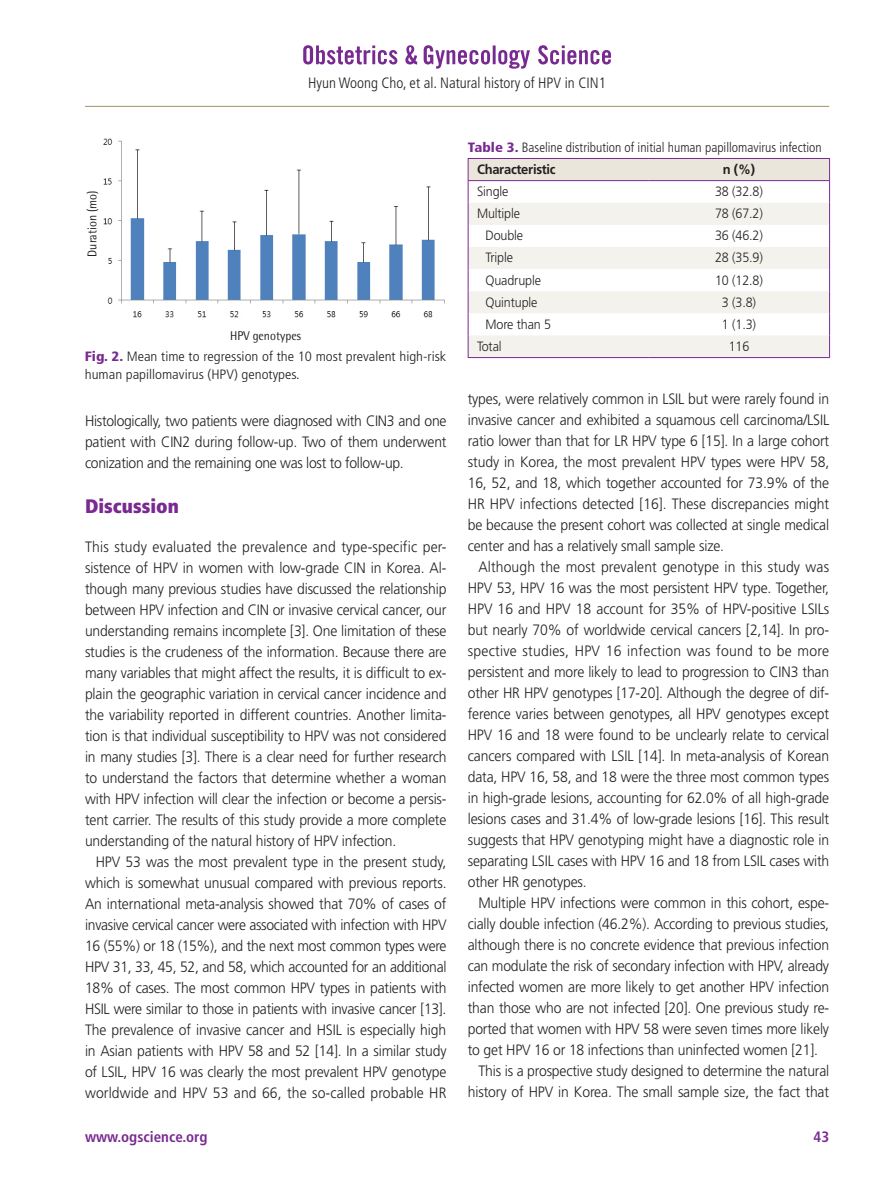
<style>
.page{position:relative;width:893px;height:1191px;background:#fff}
.page>*{position:absolute;margin:0;border:0;box-sizing:border-box;transform-origin:0 0}
.t1{font:900 condensed 19.5px "Frutiger LT Std";color:#792a91}
.t2{font:300 15px/21px "Frutiger LT Std";letter-spacing:-.01em;color:#231f20;text-align:justify;scale:.93 1}
.t3{font:300 condensed 15px "Frutiger LT Std";color:#231f20}
.t4{font:700 condensed 15px "Frutiger LT Std";color:#792a91}
.t5{font:300 13.5px "Frutiger LT Std";letter-spacing:-.01em;color:#231f20;scale:.93 1}
.t6{font:300 condensed 13.5px/18px "Frutiger LT Std";color:#231f20;scale:1.1 1}
.t7{font:300 condensed 13.5px/22.5px "Frutiger LT Std";color:#231f20}
.t8{font:700 13.5px "Frutiger LT Std";color:#231f20;scale:.96 1}
.t9{font:12.75px "Rotis Semi Sans Std";color:#231f20;scale:.93 1}
.s1{font-weight:900;color:#792a91}
.s2{font-weight:700;font-stretch:normal}
</style>
<div class="page">
<hr style="left:85px;top:106px;width:744px;height:1px;background:#ad9676">
<svg style="left:538px;top:45px;width:73px;height:19px"></svg>
<svg style="left:424px;top:45px;width:106px;height:24px"></svg>
<svg style="left:303px;top:45px;width:114px;height:19px"></svg>
<svg style="left:468px;top:158px;width:362px;height:199px"></svg>
<hr style="left:468px;top:357px;width:181px;height:1px;background:#792a91">
<hr style="left:649px;top:357px;width:181px;height:1px;background:#792a91">
<img style="left:103px;top:138px;width:342px;height:180px">
<p class="t3" style="left:308px;top:74px;width:299px">Hyun Woong Cho, et al. Natural history of HPV in CIN1</p>
<p class="t9" style="left:85px;top:257px;width:73px;rotate:-90deg">Duration (mo)</p>
<p class="t9" style="left:230px;top:328px;width:77px">HPV genotypes</p>
<p class="t6" style="left:85px;top:347px;width:330px"><span class="s1">Fig. 2.</span> Mean time to regression of the 10 most prevalent high-risk human papillomavirus (HPV) genotypes.</p>
<p class="t2" style="left:85px;top:410px;width:390px">Histologically, two patients were diagnosed with CIN3 and one patient with CIN2 during follow-up. Two of them underwent conization and the remaining one was lost to follow-up.</p>
<h1 class="t1" style="left:85px;top:494px;width:95px">Discussion</h1>
<p class="t2" style="left:85px;top:536px;width:390px">This study evaluated the prevalence and type-specific per&shy;sistence of HPV in women with low-grade CIN in Korea. Al&shy;though many previous studies have discussed the relationship between HPV infection and CIN or invasive cervical cancer, our understanding remains incomplete [3]. One limitation of these studies is the crudeness of the information. Because there are many variables that might affect the results, it is difficult to ex&shy;plain the geographic variation in cervical cancer incidence and the variability reported in different countries. Another limita&shy;tion is that individual susceptibility to HPV was not considered in many studies [3]. There is a clear need for further research to understand the factors that determine whether a woman with HPV infection will clear the infection or become a persis&shy;tent carrier. The results of this study provide a more complete understanding of the natural history of HPV infection.</p>
<p class="t2" style="left:85px;top:851px;width:390px;text-indent:11px">HPV 53 was the most prevalent type in the present study, which is somewhat unusual compared with previous reports.<br>An international meta-analysis showed that 70% of cases of invasive cervical cancer were associated with infection with HPV 16 (55%) or 18 (15%), and the next most common types were HPV 31, 33, 45, 52, and 58, which accounted for an additional 18% of cases. The most common HPV types in patients with HSIL were similar to those in patients with invasive cancer [13].<br>The prevalence of invasive cancer and HSIL is especially high in Asian patients with HPV 58 and 52 [14]. In a similar study of LSIL, HPV 16 was clearly the most prevalent HPV genotype worldwide and HPV 53 and 66, the so-called probable HR</p>
<p class="t7" style="left:477px;top:136px;width:346px;text-indent:-9px"><span class="s1">Table 3.</span> Baseline distribution of initial human papillomavirus infection<br><span class="s2">Characteristic</span></p>
<p class="t8" style="left:723px;top:161px;width:35px">n (%)</p>
<p class="t5" style="left:477px;top:184px;width:35px">Single</p>
<p class="t5" style="left:715px;top:184px;width:53px">38 (32.8)</p>
<p class="t5" style="left:477px;top:206px;width:48px">Multiple</p>
<p class="t5" style="left:715px;top:206px;width:53px">78 (67.2)</p>
<p class="t5" style="left:485px;top:228px;width:42px">Double</p>
<p class="t5" style="left:715px;top:228px;width:53px">36 (46.2)</p>
<p class="t5" style="left:485px;top:250px;width:31px">Triple</p>
<p class="t5" style="left:715px;top:250px;width:53px">28 (35.9)</p>
<p class="t5" style="left:485px;top:272px;width:61px">Quadruple</p>
<p class="t5" style="left:715px;top:272px;width:53px">10 (12.8)</p>
<p class="t5" style="left:485px;top:294px;width:57px">Quintuple</p>
<p class="t5" style="left:722px;top:294px;width:38px">3 (3.8)</p>
<p class="t5" style="left:485px;top:316px;width:72px">More than 5</p>
<p class="t5" style="left:722px;top:316px;width:38px">1 (1.3)</p>
<p class="t5" style="left:477px;top:338px;width:28px">Total</p>
<p class="t5" style="left:729px;top:338px;width:24px">116</p>
<p class="t2" style="left:468px;top:388px;width:390px">types, were relatively common in LSIL but were rarely found in invasive cancer and exhibited a squamous cell carcinoma/LSIL ratio lower than that for LR HPV type 6 [15]. In a large cohort study in Korea, the most prevalent HPV types were HPV 58, 16, 52, and 18, which together accounted for 73.9% of the HR HPV infections detected [16]. These discrepancies might be because the present cohort was collected at single medical center and has a relatively small sample size.</p>
<p class="t2" style="left:468px;top:556px;width:390px;text-indent:11px">Although the most prevalent genotype in this study was HPV 53, HPV 16 was the most persistent HPV type. Together, HPV 16 and HPV 18 account for 35% of HPV-positive LSILs but nearly 70% of worldwide cervical cancers [2,14]. In pro&shy;spective studies, HPV 16 infection was found to be more persistent and more likely to lead to progression to CIN3 than other HR HPV genotypes [17-20]. Although the degree of dif&shy;ference varies between genotypes, all HPV genotypes except HPV 16 and 18 were found to be unclearly relate to cervical cancers compared with LSIL [14]. In meta-analysis of Korean data, HPV 16, 58, and 18 were the three most common types in high-grade lesions, accounting for 62.0% of all high-grade lesions cases and 31.4% of low-grade lesions [16]. This result suggests that HPV genotyping might have a diagnostic role in separating LSIL cases with HPV 16 and 18 from LSIL cases with other HR genotypes.</p>
<p class="t2" style="left:478px;top:892px;width:379px">Multiple HPV infections were common in this cohort, espe-</p>
<p class="t2" style="left:468px;top:913px;width:390px">cially double infection (46.2%). According to previous studies,</p>
<p class="t2" style="left:468px;top:934px;width:390px">although there is no concrete evidence that previous infection</p>
<p class="t2" style="left:468px;top:955px;width:390px">can modulate the risk of secondary infection with HPV, already</p>
<p class="t2" style="left:468px;top:976px;width:390px">infected women are more likely to get another HPV infection</p>
<p class="t2" style="left:468px;top:997px;width:390px">than those who are not infected [20]. One previous study re-</p>
<p class="t2" style="left:468px;top:1018px;width:390px">ported that women with HPV 58 were seven times more likely</p>
<p class="t2" style="left:468px;top:1039px;width:378px">to get HPV 16 or 18 infections than uninfected women [21].</p>
<p class="t2" style="left:478px;top:1060px;width:379px">This is a prospective study designed to determine the natural</p>
<p class="t2" style="left:468px;top:1081px;width:390px">history of HPV in Korea. The small sample size, the fact that</p>
<p class="t4" style="left:85px;top:1128px;width:124px">www.ogscience.org</p>
<p class="t4" style="left:814px;top:1128px;width:17px">43</p>
</div>
